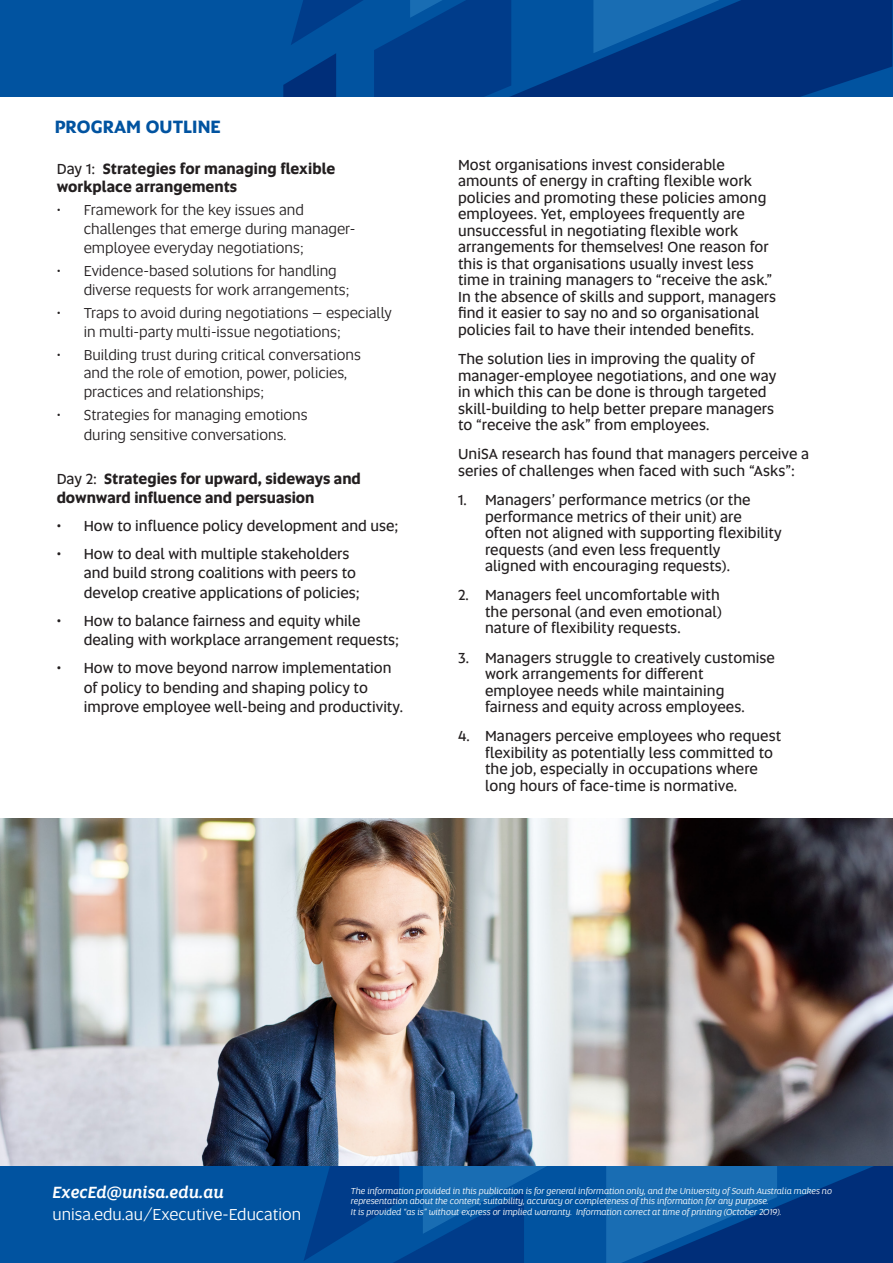
<style>
.page{position:relative;width:893px;height:1263px;background:#fff}
.page>*{position:absolute;margin:0;border:0;box-sizing:border-box;transform-origin:0 0}
.Heading_C{font:700 18px "Altis Uni SA";letter-spacing:.005em;color:#0153a0}
.t1{font:16.5px "Altis Uni SA";color:#fff}
.t2{font:italic 500 16.5px "Altis Uni SA";color:#fff}
.Body{font:15px/16.5px "Altis Uni SA";letter-spacing:.005em;color:#231f20}
.t3{font:15px/18.8px "Altis Uni SA";color:#231f20}
.Body-2{font:700 15px/18px "Altis Uni SA";color:#231f20}
.t4{font:italic 9px/10.5px "Altis Uni SA";letter-spacing:-.01em;color:#fff}
.s1{font-weight:400}
</style>
<div class="page">
<img style="left:0;top:818px;width:893px;height:348px">
<div style="left:0;top:1166px;width:893px;height:97px;background:#0153a0"></div>
<svg style="left:304px;top:1166px;width:589px;height:97px"></svg>
<div style="left:0;top:0;width:893px;height:96px;background:#0153a0"></div>
<svg style="left:764px;top:0;width:128px;height:96px;fill:#002e79"></svg>
<svg style="left:869px;top:0;width:24px;height:41px"></svg>
<svg style="left:283px;top:0;width:481px;height:96px"></svg>
<p class="Heading_C" style="left:55px;top:113px;width:168px">PROGRAM OUTLINE</p>
<p class="Body-2" style="left:57px;top:159px;width:280px"><span class="s1">Day 1:</span> Strategies for managing flexible workplace arrangements</p>
<p class="t3" style="left:84px;top:200px;width:273px;text-indent:-27px">• Framework for the key issues and challenges that emerge during manager&shy;employee everyday negotiations;</p>
<p class="t3" style="left:84px;top:261px;width:267px;text-indent:-27px">• Evidence-based solutions for handling diverse requests for work arrangements;</p>
<p class="t3" style="left:84px;top:303px;width:310px;text-indent:-27px">• Traps to avoid during negotiations – especially in multi-party multi-issue negotiations;</p>
<p class="t3" style="left:84px;top:344px;width:279px;text-indent:-27px">• Building trust during critical conversations and the role of emotion, power, policies, practices and relationships;</p>
<p class="t3" style="left:57px;top:405px;width:252px;line-height:19.5px;text-align:center">• Strategies for managing emotions during sensitive conversations.</p>
<p class="Body-2" style="left:57px;top:468px;width:306px;line-height:18.8px"><span class="s1">Day 2:</span> Strategies for upward, sideways and downward influence and persuasion</p>
<p class="Body" style="left:57px;top:516px;width:343px">• How to influence policy development and use;</p>
<p class="Body" style="left:84px;top:543px;width:277px;line-height:19.5px;text-indent:-27px">• How to deal with multiple stakeholders and build strong coalitions with peers to develop creative applications of policies;</p>
<p class="Body" style="left:84px;top:610px;width:317px;line-height:19.5px;text-indent:-27px">• How to balance fairness and equity while dealing with workplace arrangement requests;</p>
<p class="Body" style="left:84px;top:657px;width:321px;line-height:19.5px;text-indent:-27px">• How to move beyond narrow implementation of policy to bending and shaping policy to improve employee well-being and productivity.</p>
<p class="Body" style="left:458px;top:156px;width:320px">Most organisations invest considerable amounts of energy in crafting flexible work policies and promoting these policies among employees. Yet, employees frequently are unsuccessful in negotiating flexible work arrangements for themselves! One reason for this is that organisations usually invest less time in training managers to “receive the ask.” In the absence of skills and support, managers find it easier to say no and so organisational policies fail to have their intended benefits.</p>
<p class="Body" style="left:458px;top:350px;width:320px">The solution lies in improving the quality of manager-employee negotiations, and one way in which this can be done is through targeted skill-building to help better prepare managers to “receive the ask” from employees.</p>
<p class="Body" style="left:458px;top:445px;width:353px">UniSA research has found that managers perceive a series of challenges when faced with such “Asks”:</p>
<p class="Body" style="left:485px;top:491px;width:298px;text-indent:-27px">1. Managers’ performance metrics (or the performance metrics of their unit) are often not aligned with supporting flexibility requests (and even less frequently<br>aligned with encouraging requests).</p>
<p class="Body" style="left:485px;top:586px;width:238px;text-indent:-27px">2. Managers feel uncomfortable with the personal (and even emotional) nature of flexibility requests.</p>
<p class="Body" style="left:485px;top:649px;width:291px;text-indent:-27px">3. Managers struggle to creatively customise work arrangements for different employee needs while maintaining fairness and equity across employees.</p>
<p class="Body" style="left:485px;top:727px;width:298px;text-indent:-27px">4. Managers perceive employees who request flexibility as potentially less committed to the job, especially in occupations where long hours of face-time is normative.</p>
<p class="t2" style="left:53px;top:1180px;width:173px">ExecEd@unisa.edu.au</p>
<p class="t1" style="left:53px;top:1203px;width:250px">unisa.edu.au/Executive-Education</p>
<p class="t4" style="left:351px;top:1185px;width:483px">The information provided in this publication is for general information only, and the University of South Australia makes no representation about the content, suitability, accuracy or completeness of this information for any purpose.<br>It is provided “as is” without express or implied warranty. Information correct at time of printing (October 2019).</p>
</div>
